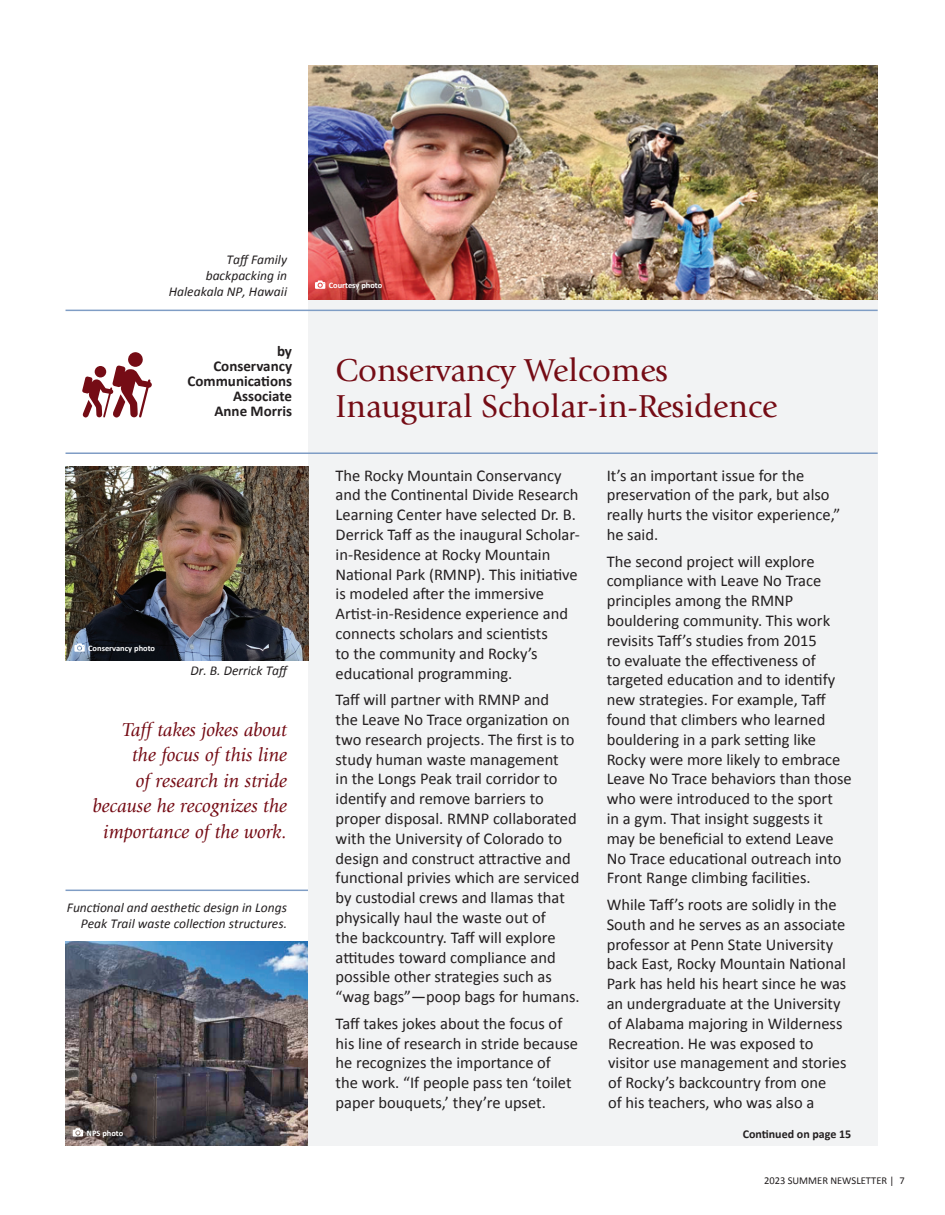
<style>
.page{position:relative;width:945px;height:1215px;background:#fff}
.page>*{position:absolute;margin:0;border:0;box-sizing:border-box;transform-origin:0 0}
.t1{font:33px/36px "Giovanni Std";color:#750c15}
.t2{font:italic 19.5px/25.5px "Giovanni Std";color:#750c15;text-align:right}
.t3{font:16.5px/19.8px "Calibri";color:#231f20}
.t4{font:700 15px/15px "Calibri";color:#231f20;text-align:right}
.t5{font:italic 13.5px/16.2px "Calibri";color:#231f20;text-align:right}
.t6{font:700 12px "Calibri";color:#231f20}
.t7{font:10.5px "Calibri";color:#231f20}
.t8{font:700 8.4px "Calibri";color:#fff}
</style>
<div class="page">
<img style="left:66px;top:941px;width:243px;height:205px">
<hr style="left:66px;top:890px;width:274px;height:1px;background:#7f9dc5">
<div style="left:309px;top:66px;width:569px;height:1080px;background:#f2f3f4"></div>
<hr style="left:66px;top:310px;width:812px;height:1px;background:#7f9dc5">
<hr style="left:66px;top:452px;width:812px;height:2px;background:#7f9dc5">
<img style="left:309px;top:66px;width:569px;height:234px">
<svg style="left:82px;top:352px;width:70px;height:66px"></svg>
<div style="left:95px;top:366px;width:11px;height:11px;background:#750c15;border-radius:50%"></div>
<img style="left:66px;top:467px;width:243px;height:194px">
<svg style="left:315px;top:281px;width:10px;height:8px"></svg>
<svg style="left:73px;top:1128px;width:10px;height:9px"></svg>
<svg style="left:74px;top:643px;width:11px;height:9px"></svg>
<p class="t5" style="left:169px;top:250px;width:120px">Taff Family backpacking in<br>Haleakala NP, Hawaii</p>
<p class="t8" style="left:329px;top:280px;width:55px">Courtesy photo</p>
<p class="t4" style="left:188px;top:343px;width:106px">by<br>Conservancy<br>Communications<br>Associate<br>Anne Morris</p>
<h1 class="t1" style="left:336px;top:353px;width:443px">Conservancy Welcomes<br>Inaugural Scholar-in-Residence</h1>
<p class="t8" style="left:88px;top:643px;width:68px">Conservancy photo</p>
<p class="t5" style="left:191px;top:662px;width:101px">Dr. B. Derrick Taff</p>
<p class="t2" style="left:93px;top:717px;width:196px">Taff takes jokes about<br>the focus of this line<br>of research in stride because he recognizes the importance of the work.</p>
<p class="t5" style="left:67px;top:898px;width:222px">Functional and aesthetic design in Longs<br>Peak Trail waste collection structures.</p>
<p class="t3" style="left:336px;top:464px;width:246px">The Rocky Mountain Conservancy and the Continental Divide Research Learning Center have selected Dr. B.<br>Derrick Taff as the inaugural Scholar&shy;in-Residence at Rocky Mountain National Park (RMNP). This initiative is modeled after the immersive Artist-in-Residence experience and connects scholars and scientists<br>to the community and Rocky’s educational programming.</p>
<p class="t3" style="left:336px;top:689px;width:246px">Taff will partner with RMNP and<br>the Leave No Trace organization on two research projects. The first is to study human waste management<br>in the Longs Peak trail corridor to identify and remove barriers to proper disposal. RMNP collaborated with the University of Colorado to design and construct attractive and functional privies which are serviced by custodial crews and llamas that physically haul the waste out of<br>the backcountry. Taff will explore attitudes toward compliance and possible other strategies such as “wag bags”—poop bags for humans.</p>
<p class="t3" style="left:336px;top:1013px;width:244px">Taff takes jokes about the focus of his line of research in stride because he recognizes the importance of<br>the work. “If people pass ten ‘toilet paper bouquets,’ they’re upset.</p>
<p class="t3" style="left:607px;top:464px;width:235px">It’s an important issue for the preservation of the park, but also really hurts the visitor experience,” he said.</p>
<p class="t3" style="left:607px;top:550px;width:247px">The second project will explore compliance with Leave No Trace principles among the RMNP bouldering community. This work revisits Taff’s studies from 2015<br>to evaluate the effectiveness of targeted education and to identify new strategies. For example, Taff found that climbers who learned bouldering in a park setting like<br>Rocky were more likely to embrace<br>Leave No Trace behaviors than those who were introduced to the sport<br>in a gym. That insight suggests it may be beneficial to extend Leave<br>No Trace educational outreach into<br>Front Range climbing facilities.</p>
<p class="t3" style="left:607px;top:894px;width:241px">While Taff’s roots are solidly in the South and he serves as an associate professor at Penn State University back East, Rocky Mountain National Park has held his heart since he was an undergraduate at the University of Alabama majoring in Wilderness Recreation. He was exposed to visitor use management and stories of Rocky’s backcountry from one<br>of his teachers, who was also a</p>
<p class="t8" style="left:87px;top:1128px;width:38px">NPS photo</p>
<p class="t6" style="left:743px;top:1127px;width:110px">Continued on page 15</p>
<p class="t7" style="left:764px;top:1174px;width:142px">2023 SUMMER NEWSLETTER | 7</p>
</div>
